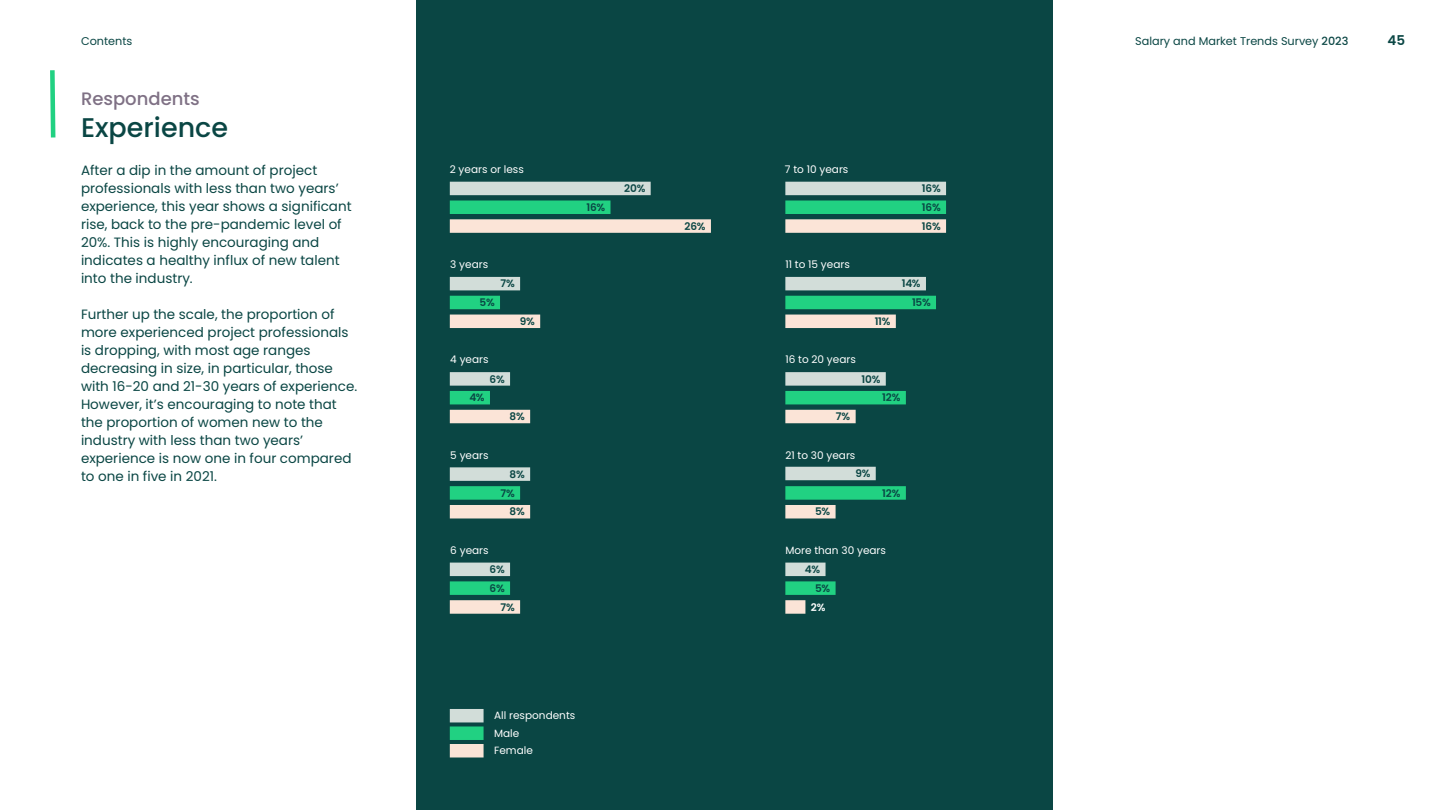
<style>
.page{position:relative;width:1440px;height:810px;background:#fff}
.page>*{position:absolute;margin:0;border:0;box-sizing:border-box;transform-origin:0 0}
.t1{font:500 27px "Poppins";color:#0a4644}
.t2{font:500 18px "Poppins";color:#7f7185}
.t3{font:13.5px/18px "Poppins";color:#0a4644}
.t4{font:600 13.5px "Poppins";color:#0a4644}
.t5{font:11.25px "Poppins";color:#0a4644}
.t6{font:10.5px "Poppins";color:#fff}
.t7{font:600 10.5px "Poppins";letter-spacing:-.015em;color:#0a4644}
.t8{font:600 10.5px "Poppins";color:#fff}
.s1{font-weight:500}
</style>
<div class="page">
<div style="left:416px;top:0;width:636px;height:810px;background:#0a4644"></div>
<svg style="left:50px;top:70px;width:6px;height:68px"></svg>
<div style="left:450px;top:726px;width:34px;height:14px;background:#21d182"></div>
<div style="left:450px;top:709px;width:34px;height:13px;background:#d2ddd9"></div>
<div style="left:450px;top:744px;width:34px;height:14px;background:#fbe4d7"></div>
<div style="left:450px;top:182px;width:201px;height:13px;background:#d2ddd9"></div>
<div style="left:785px;top:182px;width:161px;height:13px;background:#d2ddd9"></div>
<div style="left:785px;top:277px;width:141px;height:13px;background:#d2ddd9"></div>
<div style="left:785px;top:372px;width:101px;height:14px;background:#d2ddd9"></div>
<div style="left:785px;top:467px;width:91px;height:13px;background:#d2ddd9"></div>
<div style="left:785px;top:563px;width:41px;height:13px;background:#d2ddd9"></div>
<div style="left:450px;top:277px;width:70px;height:13px;background:#d2ddd9"></div>
<div style="left:450px;top:372px;width:60px;height:14px;background:#d2ddd9"></div>
<div style="left:450px;top:563px;width:60px;height:13px;background:#d2ddd9"></div>
<div style="left:450px;top:467px;width:80px;height:14px;background:#d2ddd9"></div>
<div style="left:450px;top:219px;width:261px;height:14px;background:#fbe4d7"></div>
<div style="left:785px;top:219px;width:161px;height:14px;background:#fbe4d7"></div>
<div style="left:785px;top:315px;width:111px;height:13px;background:#fbe4d7"></div>
<div style="left:785px;top:410px;width:71px;height:13px;background:#fbe4d7"></div>
<div style="left:785px;top:505px;width:51px;height:13px;background:#fbe4d7"></div>
<div style="left:785px;top:600px;width:20px;height:14px;background:#fbe4d7"></div>
<div style="left:450px;top:315px;width:90px;height:13px;background:#fbe4d7"></div>
<div style="left:450px;top:410px;width:80px;height:13px;background:#fbe4d7"></div>
<div style="left:450px;top:505px;width:80px;height:13px;background:#fbe4d7"></div>
<div style="left:450px;top:600px;width:70px;height:14px;background:#fbe4d7"></div>
<div style="left:450px;top:201px;width:161px;height:13px;background:#21d182"></div>
<div style="left:785px;top:201px;width:161px;height:13px;background:#21d182"></div>
<div style="left:785px;top:296px;width:151px;height:13px;background:#21d182"></div>
<div style="left:785px;top:391px;width:121px;height:13px;background:#21d182"></div>
<div style="left:785px;top:486px;width:121px;height:14px;background:#21d182"></div>
<div style="left:785px;top:581px;width:51px;height:14px;background:#21d182"></div>
<div style="left:450px;top:296px;width:50px;height:13px;background:#21d182"></div>
<div style="left:450px;top:391px;width:40px;height:13px;background:#21d182"></div>
<div style="left:450px;top:486px;width:70px;height:14px;background:#21d182"></div>
<div style="left:450px;top:581px;width:60px;height:14px;background:#21d182"></div>
<p class="t5" style="left:81px;top:35px;width:53px">Contents</p>
<p class="t5" style="left:1135px;top:35px;width:215px">Salary and Market Trends Survey <span class="s1">2023</span></p>
<p class="t4" style="left:1388px;top:33px;width:19px">45</p>
<h2 class="t2" style="left:81px;top:88px;width:120px">Respondents</h2>
<h1 class="t1" style="left:81px;top:112px;width:149px">Experience</h1>
<p class="t3" style="left:81px;top:161px;width:272px">After a dip in the amount of project professionals with less than two years’ experience, this year shows a significant rise, back to the pre-pandemic level of 20%. This is highly encouraging and indicates a healthy influx of new talent into the industry.</p>
<p class="t3" style="left:81px;top:305px;width:278px">Further up the scale, the proportion of more experienced project professionals is dropping, with most age ranges decreasing in size, in particular, those with 16-20 and 21-30 years of experience.<br>However, it’s encouraging to note that the proportion of women new to the industry with less than two years’ experience is now one in four compared to one in five in 2021.</p>
<p class="t6" style="left:450px;top:163px;width:76px">2 years or less</p>
<p class="t6" style="left:785px;top:163px;width:65px">7 to 10 years</p>
<p class="t7" style="left:624px;top:182px;width:23px">20%</p>
<p class="t7" style="left:922px;top:182px;width:20px">16%</p>
<p class="t7" style="left:586px;top:201px;width:20px">16%</p>
<p class="t7" style="left:922px;top:201px;width:20px">16%</p>
<p class="t7" style="left:685px;top:220px;width:23px">26%</p>
<p class="t7" style="left:922px;top:220px;width:20px">16%</p>
<p class="t6" style="left:450px;top:258px;width:39px">3 years</p>
<p class="t6" style="left:785px;top:258px;width:66px">11 to 15 years</p>
<p class="t7" style="left:500px;top:278px;width:16px">7%</p>
<p class="t7" style="left:902px;top:278px;width:20px">14%</p>
<p class="t7" style="left:480px;top:296px;width:17px">5%</p>
<p class="t7" style="left:912px;top:296px;width:20px">15%</p>
<p class="t7" style="left:520px;top:315px;width:17px">9%</p>
<p class="t7" style="left:875px;top:315px;width:17px">11%</p>
<p class="t6" style="left:450px;top:354px;width:40px">4 years</p>
<p class="t6" style="left:785px;top:354px;width:72px">16 to 20 years</p>
<p class="t7" style="left:490px;top:373px;width:17px">6%</p>
<p class="t7" style="left:861px;top:373px;width:21px">10%</p>
<p class="t7" style="left:469px;top:392px;width:17px">4%</p>
<p class="t7" style="left:510px;top:410px;width:17px">8%</p>
<p class="t7" style="left:836px;top:410px;width:16px">7%</p>
<p class="t6" style="left:450px;top:449px;width:40px">5 years</p>
<p class="t6" style="left:785px;top:449px;width:72px">21 to 30 years</p>
<p class="t7" style="left:510px;top:468px;width:17px">8%</p>
<p class="t7" style="left:500px;top:487px;width:16px">7%</p>
<p class="t7" style="left:510px;top:506px;width:17px">8%</p>
<p class="t7" style="left:815px;top:506px;width:17px">5%</p>
<p class="t7" style="left:855px;top:467px;width:17px">9%</p>
<p class="t7" style="left:882px;top:392px;width:20px">12%</p>
<p class="t7" style="left:882px;top:487px;width:20px">12%</p>
<p class="t6" style="left:450px;top:544px;width:40px">6 years</p>
<p class="t6" style="left:785px;top:544px;width:102px">More than 30 years</p>
<p class="t7" style="left:490px;top:563px;width:17px">6%</p>
<p class="t7" style="left:490px;top:582px;width:17px">6%</p>
<p class="t7" style="left:500px;top:601px;width:16px">7%</p>
<p class="t6" style="left:494px;top:710px;width:83px">All respondents</p>
<p class="t6" style="left:494px;top:745px;width:40px">Female</p>
<p class="t6" style="left:494px;top:727px;width:27px">Male</p>
<p class="t7" style="left:805px;top:563px;width:17px">4%</p>
<p class="t7" style="left:815px;top:582px;width:17px">5%</p>
<p class="t8" style="left:811px;top:601px;width:16px">2%</p>
</div>
